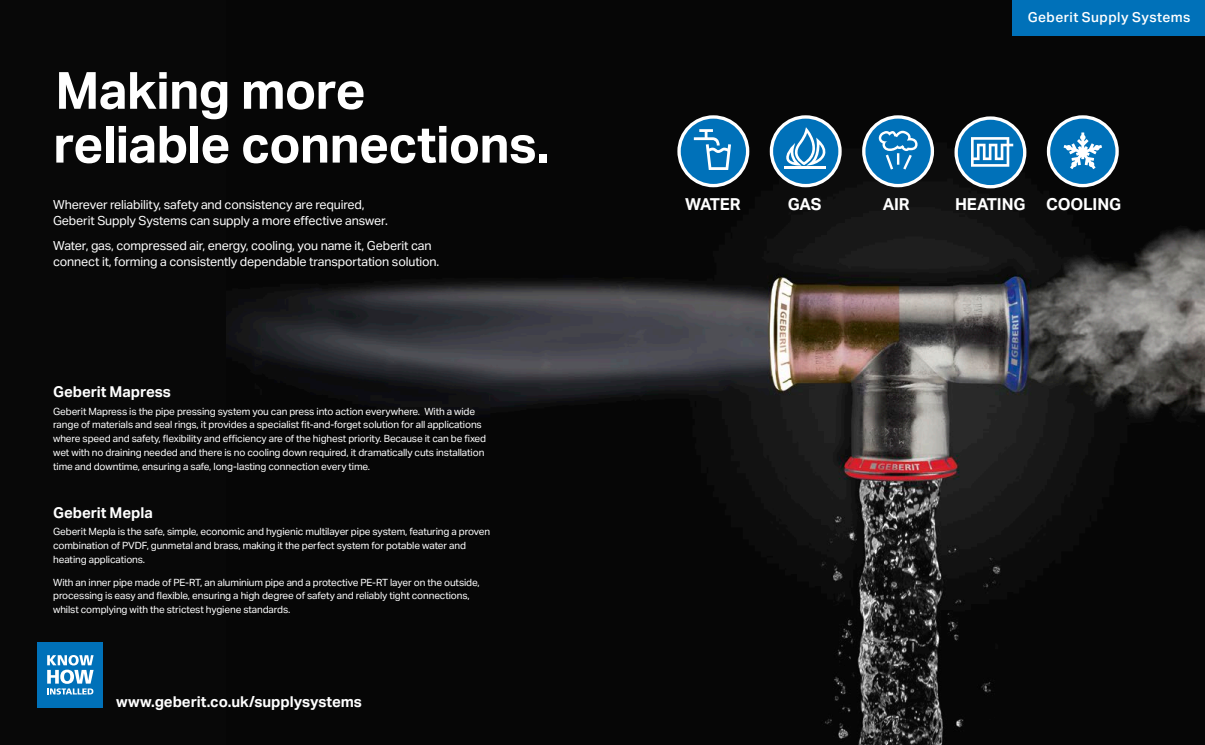
<style>
.page{position:relative;width:1205px;height:745px;background:#fff}
.page>*{position:absolute;margin:0;border:0;box-sizing:border-box;transform-origin:0 0}
.Headline_100pt{font:700 51.25px/53.8px "Aktiv Grotesk Geberit";letter-spacing:-.015em;color:#fff}
.t1{font:700 16.5px "Aktiv Grotesk Geberit";letter-spacing:-.01em;color:#fff}
.Headline_100pt-2{font:700 15px "Aktiv Grotesk Geberit";letter-spacing:-.005em;color:#fff}
.Headline_100pt-3{font:500 13.75px "Aktiv Grotesk Geberit";letter-spacing:.03em;color:#fff}
.t2{font:12.5px/16.2px "Aktiv Grotesk Geberit";letter-spacing:-.01em;color:#fff}
.t3{font:10px/13.8px "Aktiv Grotesk Geberit";letter-spacing:-.01em;color:#fff}
</style>
<div class="page">
<div style="left:0;top:0;width:1205px;height:744px;background:#080808"></div>
<img style="left:227px;top:35px;width:978px;height:709px">
<div style="left:679px;top:117px;width:68px;height:68px;background:#0071b9;border-radius:50%"></div>
<div style="left:677px;top:115px;width:72px;height:72px;border:3px solid #fff;border-radius:50%"></div>
<svg style="left:694px;top:129px;width:37px;height:41px"></svg>
<svg style="left:771px;top:117px;width:69px;height:68px;background:#1d81c1"></svg>
<div style="left:770px;top:115px;width:71px;height:72px;border:3px solid #fff;border-radius:50%"></div>
<hr style="left:784px;top:166px;width:42px;height:3px;background:#fff">
<svg style="left:784px;top:127px;width:42px;height:39px;background:#4899cc"></svg>
<div style="left:864px;top:117px;width:68px;height:68px;background:#0071b9;border-radius:50%"></div>
<div style="left:862px;top:115px;width:72px;height:72px;border:3px solid #fff;border-radius:50%"></div>
<svg style="left:879px;top:131px;width:38px;height:38px"></svg>
<div style="left:956px;top:118px;width:69px;height:69px;background:#0071b9;border-radius:50%"></div>
<div style="left:954px;top:116px;width:72px;height:72px;border:3px solid #fff;border-radius:50%"></div>
<svg style="left:971px;top:137px;width:42px;height:30px"></svg>
<div style="left:1048px;top:117px;width:69px;height:68px;background:#0071b9;border-radius:50%"></div>
<div style="left:1047px;top:115px;width:72px;height:72px;border:3px solid #fff;border-radius:50%"></div>
<svg style="left:1063px;top:132px;width:39px;height:37px"></svg>
<div style="left:1012px;top:0;width:193px;height:35px;background:#0071b9"></div>
<div style="left:37px;top:641px;width:66px;height:66px;background:#0071b9"></div>
<svg style="left:47px;top:655px;width:47px;height:39px"></svg>
<p class="Headline_100pt" style="left:53px;top:63px;width:498px">Making more reliable connections.</p>
<p class="t2" style="left:53px;top:196px;width:336px">Wherever reliability, safety and consistency are required,<br>Geberit Supply Systems can supply a more effective answer.</p>
<p class="t2" style="left:53px;top:237px;width:388px">Water, gas, compressed air, energy, cooling, you name it, Geberit can connect it, forming a consistently dependable transportation solution.</p>
<p class="Headline_100pt-2" style="left:53px;top:382px;width:119px">Geberit Mapress</p>
<p class="t3" style="left:53px;top:404px;width:434px">Geberit Mapress is the pipe pressing system you can press into action everywhere. With a wide range of materials and seal rings, it provides a specialist fit-and-forget solution for all applications where speed and safety, flexibility and efficiency are of the highest priority. Because it can be fixed wet with no draining needed and there is no cooling down required, it dramatically cuts installation time and downtime, ensuring a safe, long-lasting connection every time.</p>
<p class="Headline_100pt-2" style="left:53px;top:503px;width:101px">Geberit Mepla</p>
<p class="t3" style="left:53px;top:524px;width:438px">Geberit Mepla is the safe, simple, economic and hygienic multilayer pipe system, featuring a proven combination of PVDF, gunmetal and brass, making it the perfect system for potable water and heating applications.</p>
<p class="t3" style="left:53px;top:574px;width:428px">With an inner pipe made of PE-RT, an aluminium pipe and a protective PE-RT layer on the outside, processing is easy and flexible, ensuring a high degree of safety and reliably tight connections, whilst complying with the strictest hygiene standards.</p>
<p class="Headline_100pt-2" style="left:116px;top:692px;width:247px">www.geberit.co.uk/supplysystems</p>
<p class="Headline_100pt-3" style="left:1028px;top:9px;width:164px">Geberit Supply Systems</p>
<p class="t1" style="left:685px;top:194px;width:57px">WATER</p>
<p class="t1" style="left:788px;top:194px;width:35px">GAS</p>
<p class="t1" style="left:883px;top:194px;width:28px">AIR</p>
<p class="t1" style="left:955px;top:194px;width:72px">HEATING</p>
<p class="t1" style="left:1046px;top:194px;width:77px">COOLING</p>
</div>
